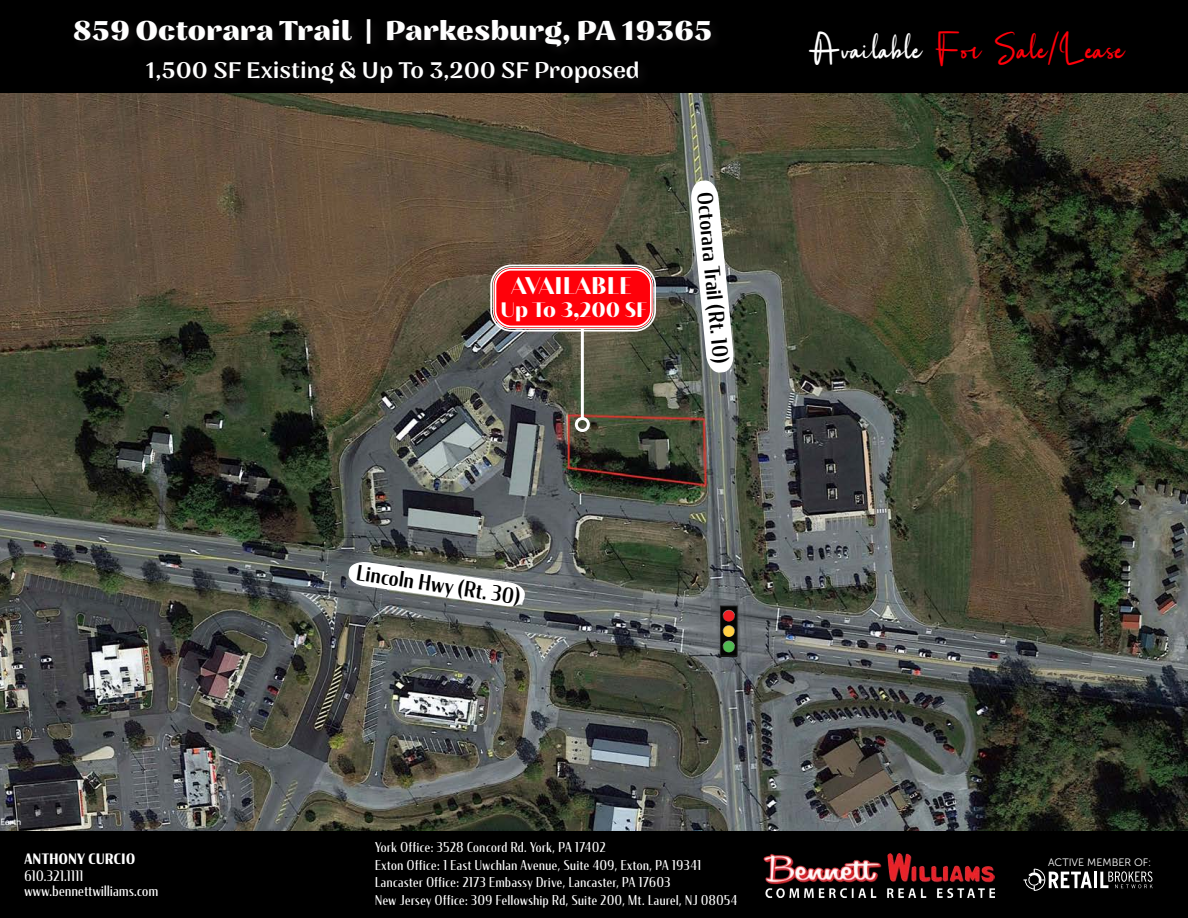
<style>
.page{position:relative;width:1188px;height:918px;background:#fff}
.page>*{position:absolute;margin:0;border:0;box-sizing:border-box;transform-origin:0 0}
.t1{font:45px "Rotterdam";color:#ff010a}
.t2{font:800 27px "Nazare";color:#fff}
.t3{font:500 22.5px "Nazare";color:#fff}
.t4{font:900 22.5px "Bw Vivant";letter-spacing:.01em;color:#fff}
.t5{font:500 21px "Condor Cond";color:#000}
.t6{font:900 19.5px "Bw Vivant";color:#fff}
.t7{font:14.25px/15.1px "Condor Cond";letter-spacing:.03em;color:#fff}
.t8{font:700 14.25px "Condor Cond";letter-spacing:.035em;color:#fff}
.t9{font:13.5px/18px "Condor Cond";letter-spacing:.045em;color:#fff}
.t10{font:10.65px "Museo Sans 300";color:#fff}
.s1{color:#fff}
</style>
<div class="page">
<div style="left:0;top:0;width:1188px;height:95px;background:#000"></div>
<div style="left:0;top:830px;width:1188px;height:88px;background:#000"></div>
<img style="left:764px;top:854px;width:231px;height:43px">
<hr style="left:1094px;top:872px;width:3px;height:16px;background:#fff">
<svg style="left:1100px;top:871px;width:53px;height:17px"></svg>
<svg style="left:1023px;top:868px;width:69px;height:23px"></svg>
<img style="left:0;top:94px;width:1188px;height:737px">
<svg style="left:722px;top:608px;width:13px;height:46px"></svg>
<div style="left:720px;top:606px;width:17px;height:50px;border:1px solid #212121"></div>
<svg style="left:723px;top:610px;width:12px;height:6px"></svg>
<div style="left:723px;top:610px;width:11px;height:11px;background:#ee1f23;border-radius:50%"></div>
<div style="left:723px;top:625px;width:12px;height:12px;background:#88753d;border-radius:50%"></div>
<svg style="left:723px;top:625px;width:12px;height:6px"></svg>
<div style="left:723px;top:626px;width:11px;height:11px;background:#ffcf44;border-radius:50%"></div>
<div style="left:723px;top:641px;width:12px;height:11px;background:#4c944c;border-radius:50%"></div>
<svg style="left:723px;top:641px;width:12px;height:5px"></svg>
<div style="left:723px;top:641px;width:11px;height:11px;background:#51b952;border-radius:50%"></div>
<svg style="left:348px;top:561px;width:178px;height:46px"></svg>
<svg style="left:690px;top:180px;width:44px;height:193px"></svg>
<hr style="left:581px;top:316px;width:3px;height:103px;background:#fff">
<div style="left:575px;top:417px;width:15px;height:15px;border:3px solid #fff;border-radius:50%"></div>
<div style="left:493px;top:268px;width:160px;height:61px;background:#ff010a;border-radius:18px"></div>
<div style="left:490px;top:265px;width:166px;height:67px;border:2px solid #fff;border-radius:20px"></div>
<div style="left:493px;top:267px;width:160px;height:62px;border:1px solid #fff;border-radius:18px"></div>
<div style="left:495px;top:269px;width:157px;height:58px;border:2px solid #fff;border-radius:16px"></div>
<h2 class="t2" style="left:73px;top:13px;width:641px">859 Octorara Trail | Parkesburg, PA 19365</h2>
<h3 class="t3" style="left:145px;top:55px;width:496px">1,500 SF Existing &amp; Up To 3,200 SF Proposed</h3>
<p class="t4" style="left:511px;top:271px;width:122px">AVAILABLE</p>
<p class="t6" style="left:500px;top:298px;width:148px">Up To 3,200 SF</p>
<p class="t5" style="left:719px;top:191px;width:173px;rotate:85deg">Octorara Trail (Rt. 10)</p>
<h1 class="t1" style="left:809px;top:21px;width:317px"><span class="s1">Available</span> For Sale/Lease</h1>
<p class="t5" style="left:359px;top:560px;width:166px;rotate:8deg">Lincoln Hwy (Rt. 30)</p>
<p class="t8" style="left:24px;top:850px;width:112px">ANTHONY CURCIO</p>
<p class="t7" style="left:24px;top:868px;width:135px">610.321.1111 www.bennettwilliams.com</p>
<p class="t9" style="left:375px;top:837px;width:364px">York Office: 3528 Concord Rd. York, PA 17402<br>Exton Office: 1 East Uwchlan Avenue, Suite 409, Exton, PA 19341<br>Lancaster Office: 2173 Embassy Drive, Lancaster, PA 17603<br>New Jersey Office: 309 Fellowship Rd, Suite 200, Mt. Laurel, NJ 08054</p>
<p class="t10" style="left:1048px;top:856px;width:105px">ACTIVE MEMBER OF:</p>
</div>
